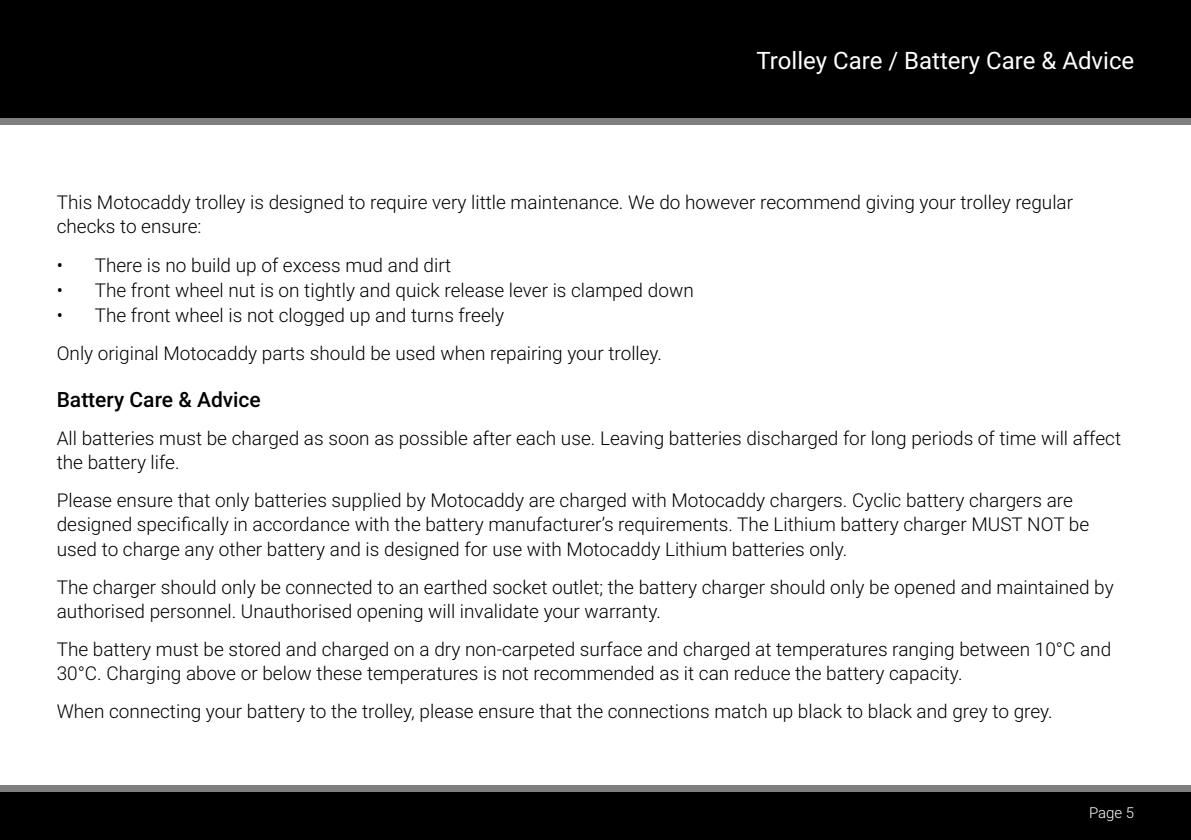
<style>
.page{position:relative;width:1191px;height:840px;background:#fff}
.page>*{position:absolute;margin:0;border:0;box-sizing:border-box;transform-origin:0 0}
.t1{font:24px "Roboto";color:#fff}
.t2{font:500 21px "Roboto";color:#000}
.t3{font:300 19px/24px "Roboto";color:#000}
.t4{font:300 15px "Roboto";color:#fff}
</style>
<div class="page">
<div style="left:0;top:790px;width:1191px;height:49px;background:#000"></div>
<div style="left:0;top:0;width:1191px;height:118px;background:#000"></div>
<div style="left:0;top:118px;width:1191px;height:6px;background:#817e82"></div>
<div style="left:0;top:784px;width:1191px;height:7px;background:#817e82"></div>
<p class="t1" style="left:756px;top:43px;width:379px">Trolley Care / Battery Care &amp; Advice</p>
<p class="t3" style="left:57px;top:189px;width:1018px">This Motocaddy trolley is designed to require very little maintenance. We do however recommend giving your trolley regular checks to ensure:</p>
<p class="t3" style="left:57px;top:252px;width:396px">• There is no build up of excess mud and dirt</p>
<p class="t3" style="left:57px;top:277px;width:638px">• The front wheel nut is on tightly and quick release lever is clamped down</p>
<p class="t3" style="left:57px;top:295px;width:607px;line-height:38.2px">• The front wheel is not clogged up and turns freely<br>Only original Motocaddy parts should be used when repairing your trolley.</p>
<p class="t2" style="left:57px;top:384px;width:206px">Battery Care &amp; Advice</p>
<p class="t3" style="left:57px;top:425px;width:1066px">All batteries must be charged as soon as possible after each use. Leaving batteries discharged for long periods of time will affect the battery life.</p>
<p class="t3" style="left:57px;top:487px;width:1034px">Please ensure that only batteries supplied by Motocaddy are charged with Motocaddy chargers. Cyclic battery chargers are designed specifically in accordance with the battery manufacturer’s requirements. The Lithium battery charger MUST NOT be used to charge any other battery and is designed for use with Motocaddy Lithium batteries only.</p>
<p class="t3" style="left:57px;top:574px;width:1058px">The charger should only be connected to an earthed socket outlet; the battery charger should only be opened and maintained by authorised personnel. Unauthorised opening will invalidate your warranty.</p>
<p class="t3" style="left:57px;top:636px;width:1056px">The battery must be stored and charged on a dry non-carpeted surface and charged at temperatures ranging between 10°C and<br>30°C. Charging above or below these temperatures is not recommended as it can reduce the battery capacity.</p>
<p class="t3" style="left:57px;top:698px;width:997px">When connecting your battery to the trolley, please ensure that the connections match up black to black and grey to grey.</p>
<p class="t4" style="left:1089px;top:802px;width:47px">Page 5</p>
</div>
